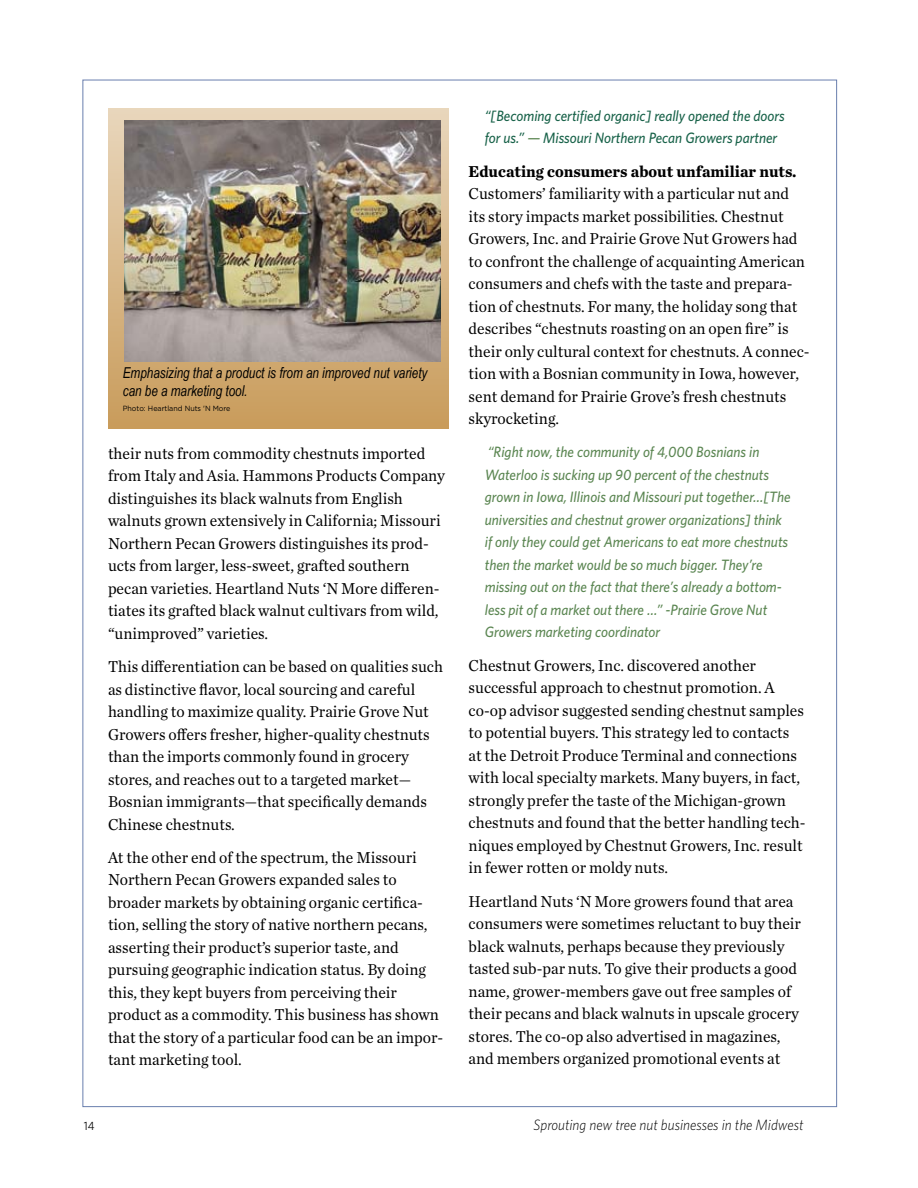
<style>
.page{position:relative;width:918px;height:1188px;background:#fff}
.page>*{position:absolute;margin:0;border:0;box-sizing:border-box;transform-origin:0 0}
.t1{font:16.5px/22.5px "Chronicle Text G1";color:#000;scale:.95 1}
.t2{font:700 16.5px "Chronicle Text G1";color:#000;scale:.95 1}
.t3{font:italic 500 15px/22.5px "Whitney";color:#5b8652;scale:.95 1}
.t4{font:italic 500 15px/22.5px "Whitney";color:#186249;scale:.95 1}
.t5{font:italic 15px/18px "Arial Narrow";color:#000;scale:.95 1}
.t6{font:italic 300 15px "Whitney";color:#000;scale:.95 1}
.t7{font:12px "Whitney";color:#000;scale:.95 1}
.t8{font:7.5px "Gotham";color:#000;scale:.95 1}
.s1{color:#5b8652}
</style>
<div class="page">
<div style="left:108px;top:108px;width:341px;height:320px;background:linear-gradient(to bottom,#decdb5,#c69a5c)"></div>
<img style="left:124px;top:120px;width:316px;height:242px">
<p class="t5" style="left:123px;top:364px;width:322px">Emphasizing that a product is from an improved nut variety can be a marketing tool.</p>
<p class="t8" style="left:123px;top:404px;width:115px">Photo: Heartland Nuts 'N More</p>
<p class="t1" style="left:108px;top:441px;width:356px">their nuts from commodity chestnuts imported from Italy and Asia. Hammons Products Company distinguishes its black walnuts from English walnuts grown extensively in California; Missouri Northern Pecan Growers distinguishes its prod&shy;ucts from larger, less-sweet, grafted southern pecan varieties. Heartland Nuts ‘N More differen&shy;tiates its grafted black walnut cultivars from wild, “unimproved” varieties.</p>
<p class="t1" style="left:108px;top:654px;width:354px">This differentiation can be based on qualities such as distinctive flavor, local sourcing and careful handling to maximize quality. Prairie Grove Nut Growers offers fresher, higher-quality chestnuts than the imports commonly found in grocery stores, and reaches out to a targeted market— Bosnian immigrants—that specifically demands Chinese chestnuts.</p>
<p class="t1" style="left:108px;top:845px;width:354px">At the other end of the spectrum, the Missouri Northern Pecan Growers expanded sales to broader markets by obtaining organic certifica&shy;tion, selling the story of native northern pecans, asserting their product’s superior taste, and pursuing geographic indication status. By doing this, they kept buyers from perceiving their product as a commodity. This business has shown that the story of a particular food can be an impor&shy;tant marketing tool.</p>
<p class="t4" style="left:485px;top:104px;width:317px">“[Becoming certified organic] really opened the doors for us.” <span class="s1">—</span> Missouri Northern Pecan Growers partner</p>
<p class="t2" style="left:469px;top:158px;width:347px">Educating consumers about unfamiliar nuts.</p>
<p class="t1" style="left:469px;top:181px;width:360px">Customers’ familiarity with a particular nut and its story impacts market possibilities. Chestnut Growers, Inc. and Prairie Grove Nut Growers had to confront the challenge of acquainting American consumers and chefs with the taste and prepara&shy;tion of chestnuts. For many, the holiday song that describes “chestnuts roasting on an open fire” is their only cultural context for chestnuts. A connec&shy;tion with a Bosnian community in Iowa, however, sent demand for Prairie Grove’s fresh chestnuts skyrocketing.</p>
<p class="t3" style="left:485px;top:441px;width:323px">“Right now, the community of 4,000 Bosnians in Waterloo is sucking up 90 percent of the chestnuts grown in Iowa, Illinois and Missouri put together…[The universities and chestnut grower organizations] think if only they could get Americans to eat more chestnuts then the market would be so much bigger. They’re missing out on the fact that there’s already a bottom&shy;less pit of a market out there …” -Prairie Grove Nut Growers marketing coordinator</p>
<p class="t1" style="left:469px;top:653px;width:356px">Chestnut Growers, Inc. discovered another successful approach to chestnut promotion. A co-op advisor suggested sending chestnut samples to potential buyers. This strategy led to contacts at the Detroit Produce Terminal and connections with local specialty markets. Many buyers, in fact, strongly prefer the taste of the Michigan-grown chestnuts and found that the better handling tech&shy;niques employed by Chestnut Growers, Inc. result in fewer rotten or moldy nuts.</p>
<p class="t1" style="left:469px;top:889px;width:351px">Heartland Nuts ‘N More growers found that area consumers were sometimes reluctant to buy their black walnuts, perhaps because they previously tasted sub-par nuts. To give their products a good name, grower-members gave out free samples of their pecans and black walnuts in upscale grocery stores. The co-op also advertised in magazines, and members organized promotional events at</p>
<p class="t7" style="left:84px;top:1118px;width:13px">14</p>
<p class="t6" style="left:534px;top:1115px;width:286px">Sprouting new tree nut businesses in the Midwest</p>
</div>
